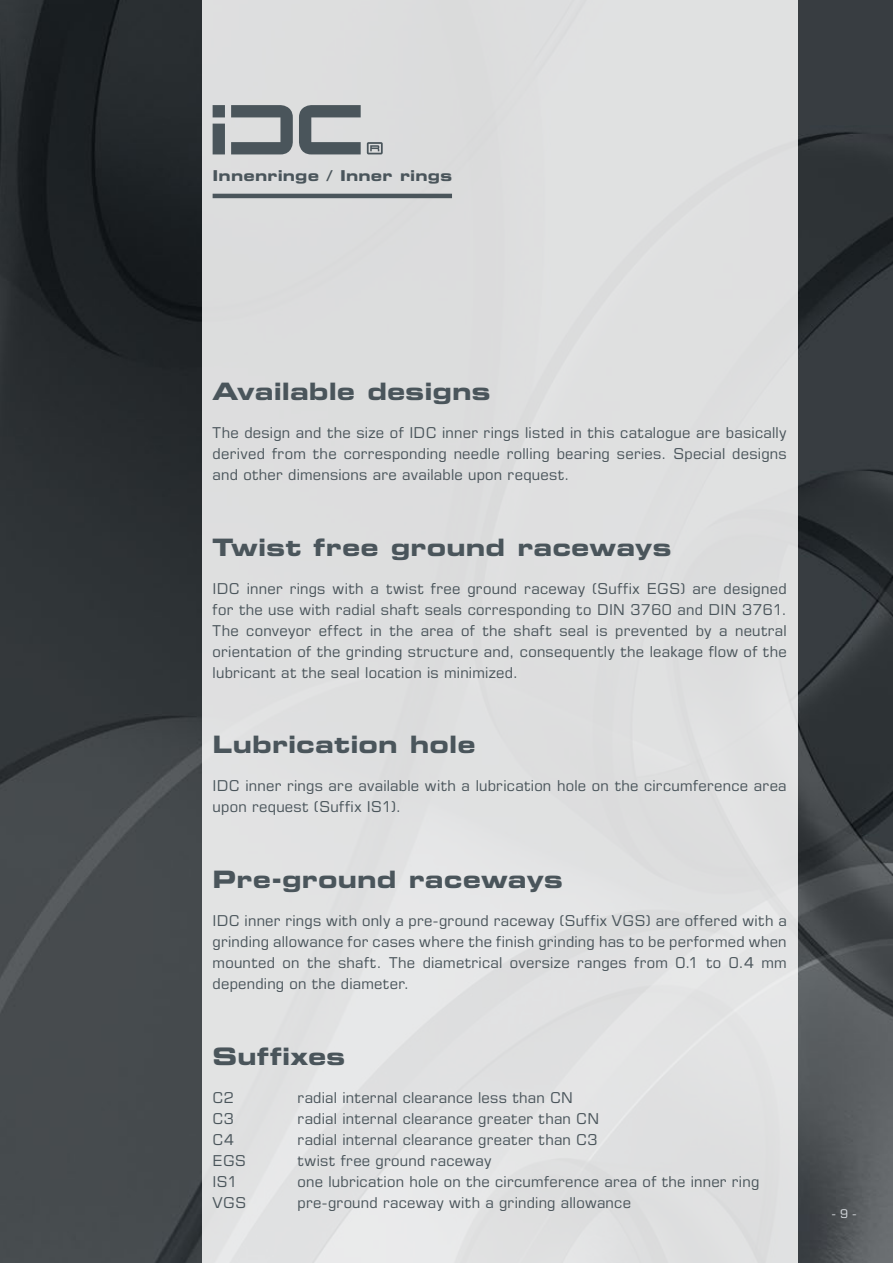
<style>
.page{position:relative;width:893px;height:1263px;background:#fff}
.page>*{position:absolute;margin:0;border:0;box-sizing:border-box;transform-origin:0 0}
.t1{font:24px "Eurostile LT Std Bold Ex 2";letter-spacing:.005em;color:#4a555b}
.t2{font:15px/21px "Eurostile LT Std";letter-spacing:.015em;color:#4a555b;text-align:justify}
.t3{font:15px "Eurostile LT Std Bold Ex 2";letter-spacing:.015em;color:#4a555b}
.t4{font:12px "Eurostile LT Std";color:#dadee2}
</style>
<div class="page">
<img style="left:0;top:0;width:893px;height:1263px">
<div style="left:202px;top:0;width:595px;height:1263px;background:#dfdfe0"></div>
<svg style="left:213px;top:105px;width:170px;height:49px"></svg>
<hr style="left:213px;top:194px;width:239px;height:4px;background:#4a555b">
<p class="t3" style="left:213px;top:165px;width:241px">Innenringe / Inner rings</p>
<h1 class="t1" style="left:213px;top:374px;width:279px">Available designs</h1>
<p class="t2" style="left:213px;top:422px;width:576px">The design and the size of IDC inner rings listed in this catalogue are basically derived from the corresponding needle rolling bearing series. Special designs and other dimensions are available upon request.</p>
<h1 class="t1" style="left:213px;top:530px;width:460px">Twist free ground raceways</h1>
<p class="t2" style="left:213px;top:578px;width:576px">IDC inner rings with a twist free ground raceway (Suffix EGS) are designed for the use with radial shaft seals corresponding to DIN 3760 and DIN 3761.<br>The conveyor effect in the area of the shaft seal is prevented by a neutral orientation of the grinding structure and, consequently the leakage flow of the lubricant at the seal location is minimized.</p>
<h1 class="t1" style="left:213px;top:728px;width:264px">Lubrication hole</h1>
<p class="t2" style="left:213px;top:775px;width:576px">IDC inner rings are available with a lubrication hole on the circumference area upon request (Suffix IS1).</p>
<h1 class="t1" style="left:213px;top:862px;width:352px">Pre-ground raceways</h1>
<p class="t2" style="left:213px;top:910px;width:576px">IDC inner rings with only a pre-ground raceway (Suffix VGS) are offered with a grinding allowance for cases where the finish grinding has to be performed when mounted on the shaft. The diametrical oversize ranges from 0.1 to 0.4 mm depending on the diameter.</p>
<h1 class="t1" style="left:213px;top:1039px;width:134px">Suffixes</h1>
<p class="t2" style="left:213px;top:1086px;width:23px">C2</p>
<p class="t2" style="left:298px;top:1086px;width:277px">radial internal clearance less than CN</p>
<p class="t2" style="left:213px;top:1107px;width:23px">C3</p>
<p class="t2" style="left:298px;top:1107px;width:303px">radial internal clearance greater than CN</p>
<p class="t2" style="left:213px;top:1128px;width:23px">C4</p>
<p class="t2" style="left:298px;top:1128px;width:301px">radial internal clearance greater than C3</p>
<p class="t2" style="left:213px;top:1149px;width:35px">EGS</p>
<p class="t2" style="left:298px;top:1149px;width:195px">twist free ground raceway</p>
<p class="t2" style="left:213px;top:1170px;width:27px">IS1</p>
<p class="t2" style="left:298px;top:1170px;width:463px">one lubrication hole on the circumference area of the inner ring</p>
<p class="t2" style="left:213px;top:1191px;width:35px">VGS</p>
<p class="t2" style="left:298px;top:1191px;width:335px">pre-ground raceway with a grinding allowance</p>
<p class="t4" style="left:832px;top:1206px;width:26px">- 9 -</p>
</div>
